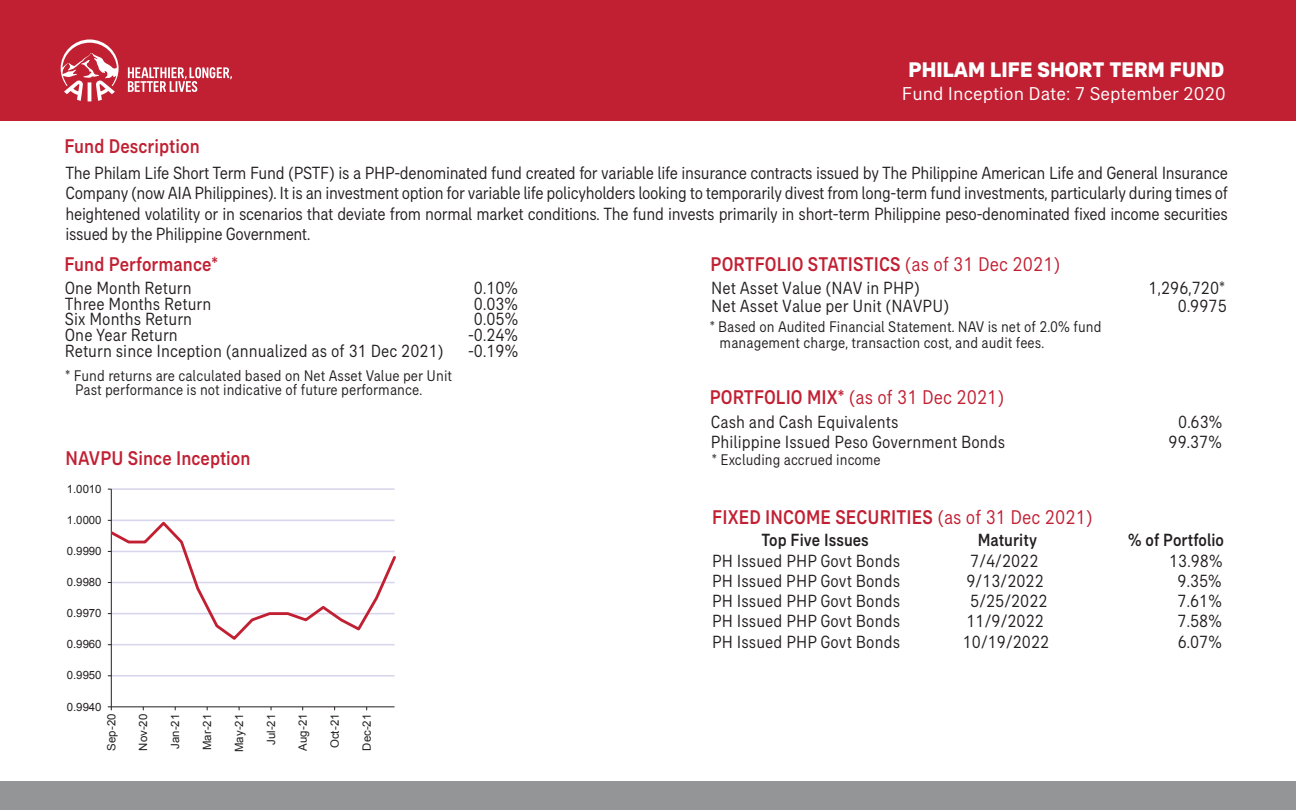
<style>
.page{position:relative;width:1296px;height:810px;background:#fff}
.page>*{position:absolute;margin:0;border:0;box-sizing:border-box;transform-origin:0 0}
.t1{font:800 21.6px "AIA Everest";color:#fff}
.t2{font:500 20.25px "AIA Everest";letter-spacing:.005em;color:#c12033;scale:.9 1}
.t3{font:20.25px "AIA Everest";letter-spacing:.005em;color:#c12033;scale:.9 1}
.t4{font:18.9px "AIA Everest";color:#fff}
.t5{font:18px/20.2px "AIA Everest";letter-spacing:.005em;color:#231f20;text-align:justify;scale:.9 1}
.t6{font:500 18px "AIA Everest";letter-spacing:.005em;color:#231f20;scale:.9 1}
.t7{font:15.75px/15.8px "AIA Everest";letter-spacing:.005em;color:#231f20;scale:.9 1}
.t8{font:11.47px "Arial";letter-spacing:-.005em;color:#231f20}
.s1{font-weight:400}
.s2{font-weight:500}
</style>
<div class="page">
<div style="left:0;top:782px;width:1296px;height:28px;background:#939597"></div>
<div style="left:0;top:0;width:1296px;height:120px;background:#c12033"></div>
<svg style="left:61px;top:39px;width:171px;height:62px"></svg>
<hr style="left:111px;top:675px;width:284px;height:2px;background:#d8d6ec">
<hr style="left:111px;top:644px;width:284px;height:2px;background:#d8d6ec">
<hr style="left:111px;top:488px;width:284px;height:2px;background:#d8d6ec">
<hr style="left:111px;top:489px;width:1px;height:218px;background:#231f20">
<hr style="left:111px;top:706px;width:284px;height:1px;background:#231f20">
<svg style="left:108px;top:706px;width:4px;height:4px"></svg>
<svg style="left:108px;top:516px;width:287px;height:129px"></svg>
<p class="t2" style="left:64px;top:134px;width:152px">Fund Description</p>
<p class="t1" style="left:909px;top:57px;width:317px">PHILAM LIFE SHORT TERM FUND</p>
<p class="t4" style="left:902px;top:83px;width:325px">Fund Inception Date: 7 September 2020</p>
<p class="t5" style="left:65px;top:163px;width:1294px">The Philam Life Short Term Fund (PSTF) is a PHP-denominated fund created for variable life insurance contracts issued by The Philippine American Life and General Insurance Company (now AIA Philippines). It is an investment option for variable life policyholders looking to temporarily divest from long-term fund investments, particularly during times of heightened volatility or in scenarios that deviate from normal market conditions. The fund invests primarily in short-term Philippine peso-denominated fixed income securities issued by the Philippine Government.</p>
<p class="t2" style="left:64px;top:252px;width:172px">Fund Performance*</p>
<p class="t5" style="left:65px;top:277px;width:143px">One Month Return</p>
<p class="t5" style="left:474px;top:277px;width:51px">0.10%</p>
<p class="t5" style="left:65px;top:293px;width:164px">Three Months Return</p>
<p class="t5" style="left:474px;top:293px;width:51px">0.03%</p>
<p class="t5" style="left:65px;top:309px;width:143px">Six Months Return</p>
<p class="t5" style="left:474px;top:309px;width:51px">0.05%</p>
<p class="t5" style="left:65px;top:325px;width:127px">One Year Return</p>
<p class="t5" style="left:468px;top:325px;width:57px">-0.24%</p>
<p class="t5" style="left:65px;top:340px;width:422px">Return since Inception (annualized as of 31 Dec 2021)</p>
<p class="t5" style="left:468px;top:340px;width:57px">-0.19%</p>
<p class="t7" style="left:75px;top:369px;width:421px;line-height:13.5px;text-indent:-10px">* Fund returns are calculated based on Net Asset Value per Unit<br>Past performance is not indicative of future performance.</p>
<p class="t2" style="left:66px;top:447px;width:207px">NAVPU Since Inception</p>
<p class="t8" style="left:67px;top:481px;width:36px">1.0010</p>
<p class="t8" style="left:67px;top:512px;width:36px">1.0000</p>
<p class="t8" style="left:67px;top:543px;width:36px">0.9990</p>
<p class="t8" style="left:67px;top:575px;width:36px">0.9980</p>
<p class="t8" style="left:67px;top:606px;width:36px">0.9970</p>
<p class="t8" style="left:67px;top:637px;width:36px">0.9960</p>
<p class="t8" style="left:67px;top:668px;width:36px">0.9950</p>
<p class="t8" style="left:67px;top:699px;width:36px">0.9940</p>
<p class="t8" style="left:104px;top:751px;width:38px;rotate:-90deg">Sep-20</p>
<p class="t8" style="left:136px;top:751px;width:38px;rotate:-90deg">Nov-20</p>
<p class="t8" style="left:168px;top:749px;width:36px;rotate:-90deg">Jan-21</p>
<p class="t8" style="left:200px;top:750px;width:37px;rotate:-90deg">Mar-21</p>
<p class="t8" style="left:232px;top:752px;width:40px;rotate:-90deg">May-21</p>
<p class="t8" style="left:264px;top:745px;width:33px;rotate:-90deg">Jul-21</p>
<p class="t8" style="left:295px;top:751px;width:38px;rotate:-90deg">Aug-21</p>
<p class="t8" style="left:327px;top:748px;width:36px;rotate:-90deg">Oct-21</p>
<p class="t8" style="left:359px;top:751px;width:38px;rotate:-90deg">Dec-21</p>
<p class="t2" style="left:711px;top:252px;width:390px">PORTFOLIO STATISTICS <span class="s1">(as of 31 Dec 2021)</span></p>
<p class="t5" style="left:711px;top:277px;width:234px">Net Asset Value (NAV in PHP)</p>
<p class="t5" style="left:1149px;top:277px;width:87px">1,296,720*</p>
<p class="t5" style="left:711px;top:295px;width:266px">Net Asset Value per Unit (NAVPU)</p>
<p class="t5" style="left:1178px;top:295px;width:56px">0.9975</p>
<p class="t7" style="left:720px;top:318px;width:426px;text-indent:-10px">* Based on Audited Financial Statement. NAV is net of 2.0% fund management charge, transaction cost, and audit fees.</p>
<p class="t3" style="left:710px;top:385px;width:329px"><span class="s2">PORTFOLIO MIX*</span> (as of 31 Dec 2021)</p>
<p class="t5" style="left:711px;top:412px;width:210px">Cash and Cash Equivalents</p>
<p class="t5" style="left:1178px;top:412px;width:50px">0.63%</p>
<p class="t5" style="left:711px;top:431px;width:328px">Philippine Issued Peso Government Bonds</p>
<p class="t5" style="left:1169px;top:431px;width:61px">99.37%</p>
<p class="t7" style="left:712px;top:452px;width:189px">* Excluding accrued income</p>
<p class="t2" style="left:712px;top:506px;width:424px">FIXED INCOME SECURITIES <span class="s1">(as of 31 Dec 2021)</span></p>
<p class="t6" style="left:762px;top:530px;width:121px">Top Five Issues</p>
<p class="t6" style="left:978px;top:530px;width:67px">Maturity</p>
<p class="t6" style="left:1128px;top:530px;width:108px">% of Portfolio</p>
<p class="t5" style="left:712px;top:550px;width:210px">PH Issued PHP Govt Bonds</p>
<p class="t5" style="left:970px;top:550px;width:77px">7/4/2022</p>
<p class="t5" style="left:1169px;top:550px;width:61px">13.98%</p>
<p class="t5" style="left:712px;top:570px;width:210px">PH Issued PHP Govt Bonds</p>
<p class="t5" style="left:966px;top:570px;width:87px">9/13/2022</p>
<p class="t5" style="left:1178px;top:570px;width:51px">9.35%</p>
<p class="t5" style="left:712px;top:591px;width:210px">PH Issued PHP Govt Bonds</p>
<p class="t5" style="left:970px;top:591px;width:87px">5/25/2022</p>
<p class="t5" style="left:1178px;top:591px;width:51px">7.61%</p>
<p class="t5" style="left:712px;top:611px;width:210px">PH Issued PHP Govt Bonds</p>
<p class="t5" style="left:967px;top:611px;width:87px">11/9/2022</p>
<p class="t5" style="left:1178px;top:611px;width:51px">7.58%</p>
<p class="t5" style="left:712px;top:631px;width:210px">PH Issued PHP Govt Bonds</p>
<p class="t5" style="left:963px;top:631px;width:98px">10/19/2022</p>
<p class="t5" style="left:1178px;top:631px;width:51px">6.07%</p>
</div>
